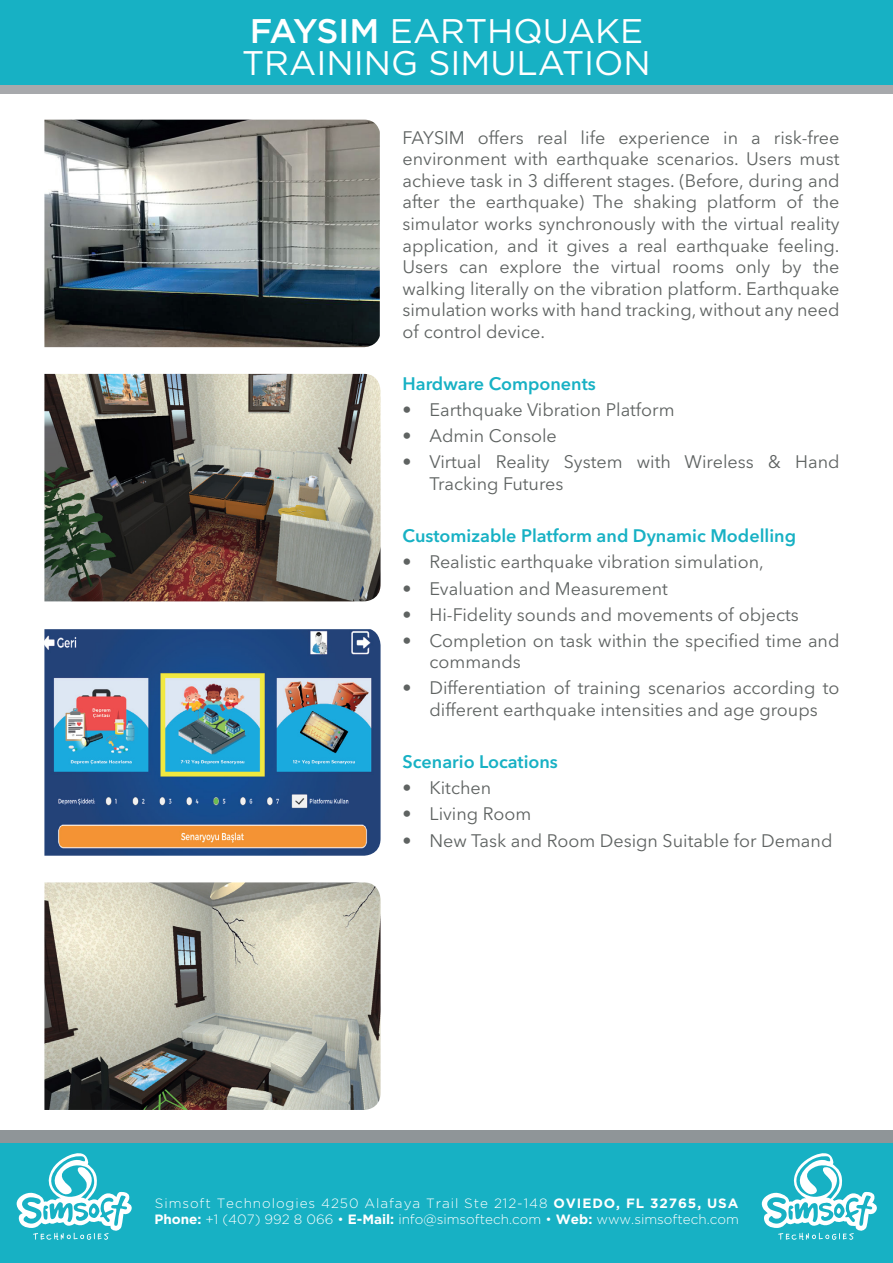
<style>
.page{position:relative;width:893px;height:1263px;background:#fff}
.page>*{position:absolute;margin:0;border:0;box-sizing:border-box;transform-origin:0 0}
.t1{font:34.05px/32px "Gotham";color:#fff}
.t2{font:18px/21.6px "Avenir Next LT Pro";color:#5f6362}
.t3{font:600 18px "Avenir Next LT Pro";color:#17b1c4}
.t4{font:300 13.5px/16.2px "Gotham";letter-spacing:.07em;color:#fff}
.s1{font-weight:500}
.s2{font-weight:700}
</style>
<div class="page">
<div style="left:0;top:0;width:893px;height:85px;background:#17b1c4"></div>
<div style="left:0;top:85px;width:893px;height:9px;background:#a7a9ac"></div>
<div style="left:0;top:1130px;width:893px;height:12px;background:#8f9598"></div>
<div style="left:0;top:1143px;width:893px;height:120px;background:#17b1c4"></div>
<svg style="left:16px;top:1153px;width:116px;height:87px"></svg>
<svg style="left:762px;top:1153px;width:115px;height:87px"></svg>
<img style="left:44px;top:120px;width:336px;height:227px">
<img style="left:44px;top:374px;width:337px;height:227px">
<img style="left:44px;top:629px;width:337px;height:227px">
<img style="left:44px;top:882px;width:337px;height:228px">
<h1 class="t1" style="left:242px;top:14px;width:410px"><span class="s1">FAYSIM</span> EARTHQUAKE<br>TRAINING SIMULATION</h1>
<p class="t2" style="left:402px;top:126px;width:439px;text-align:justify">FAYSIM offers real life experience in a risk-free environment with earthquake scenarios. Users must achieve task in 3 different stages. (Before, during and after the earthquake) The shaking platform of the simulator works synchronously with the virtual reality application, and it gives a real earthquake feeling.<br>Users can explore the virtual rooms only by the walking literally on the vibration platform. Earthquake simulation works with hand tracking, without any need of control device.</p>
<p class="t3" style="left:402px;top:373px;width:195px">Hardware Components</p>
<p class="t2" style="left:402px;top:399px;width:274px">• Earthquake Vibration Platform</p>
<p class="t2" style="left:402px;top:425px;width:156px">• Admin Console</p>
<p class="t2" style="left:429px;top:451px;width:412px;text-indent:-27px">• Virtual Reality System with Wireless &amp; Hand<br>Tracking Futures</p>
<p class="t3" style="left:402px;top:525px;width:395px">Customizable Platform and Dynamic Modelling</p>
<p class="t2" style="left:402px;top:551px;width:363px">• Realistic earthquake vibration simulation,</p>
<p class="t2" style="left:402px;top:577px;width:267px">• Evaluation and Measurement</p>
<p class="t2" style="left:402px;top:603px;width:398px">• Hi-Fidelity sounds and movements of objects</p>
<p class="t2" style="left:429px;top:629px;width:412px;text-indent:-27px">• Completion on task within the specified time and commands</p>
<p class="t2" style="left:402px;top:677px;width:439px;text-align:center">• Differentiation of training scenarios according to different earthquake intensities and age groups</p>
<p class="t3" style="left:402px;top:751px;width:157px">Scenario Locations</p>
<p class="t2" style="left:402px;top:777px;width:90px">• Kitchen</p>
<p class="t2" style="left:402px;top:803px;width:130px">• Living Room</p>
<p class="t2" style="left:402px;top:829px;width:431px">• New Task and Room Design Suitable for Demand</p>
<p class="t4" style="left:154px;top:1194px;width:586px">Simsoft Technologies 4250 Alafaya Trail Ste 212-148 <span class="s2">OVIEDO, FL 32765, USA<br>Phone:</span> +1 (407) 992 8 066 • <span class="s2">E-Mail:</span> info@simsoftech.com • <span class="s2">Web:</span> www.simsoftech.com</p>
</div>
